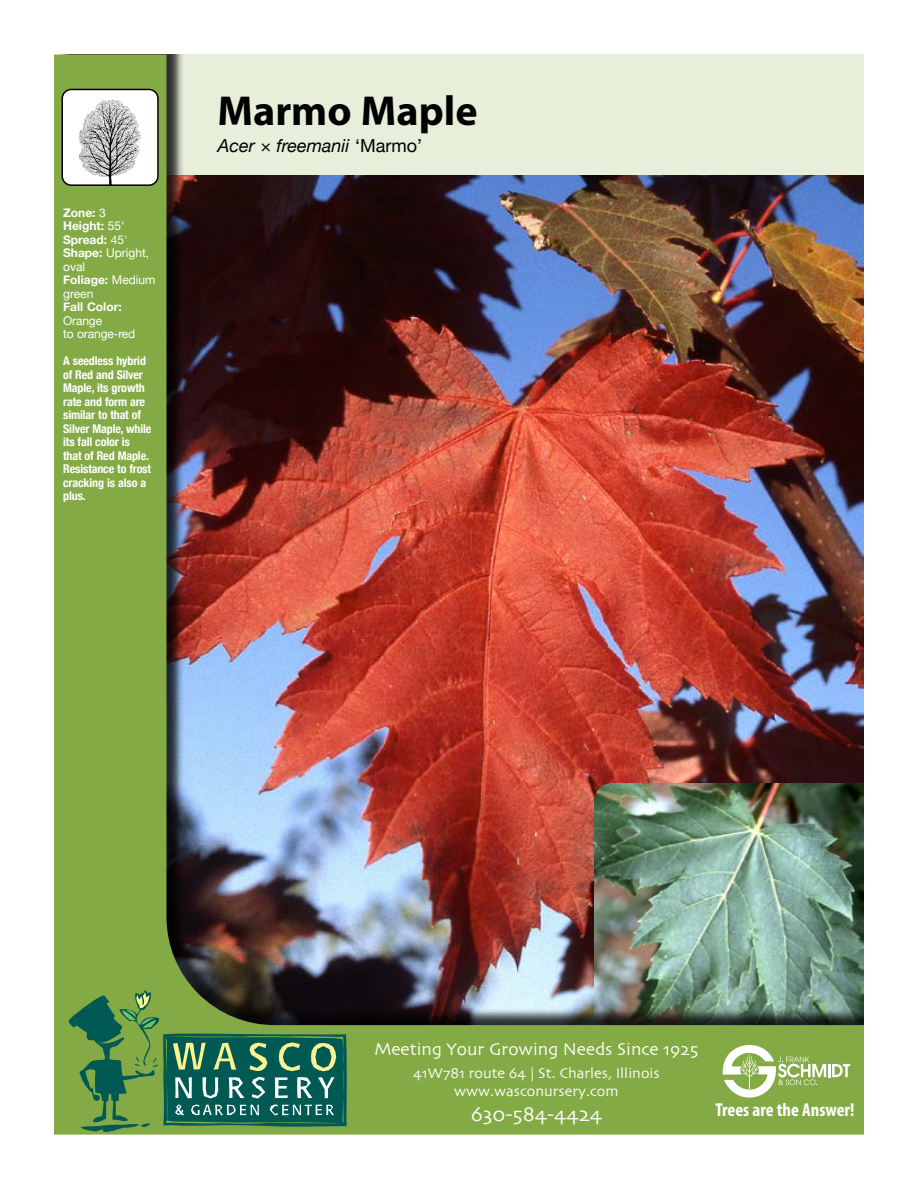
<style>
.page{position:relative;width:918px;height:1188px;background:#fff}
.page>*{position:absolute;margin:0;border:0;box-sizing:border-box;transform-origin:0 0}
.t1{font:700 42px "Myriad Pro";color:#000}
.t2{font:21px "Skia";color:#fff}
.t3{font:700 condensed 18.75px "Myriad Pro";color:#fff}
.t4{font:18px "Skia";color:#fff}
.t5{font:italic 18px "Helvetica Neue";color:#000}
.t6{font:15px/18px "Skia";color:#fff;text-align:center}
.t7{font:700 condensed 12px/13.5px "Helvetica Neue";letter-spacing:-.01em;color:#fff}
.t8{font:700 12px/13.5px "Helvetica Neue";color:#fff}
.t9{font:12px/13.5px "Helvetica Neue";letter-spacing:-.01em;color:#fff}
.s1{font-weight:400}
.s2{font-style:normal}
</style>
<div class="page">
<img style="left:54px;top:55px;width:810px;height:1080px">
<svg style="left:722px;top:1045px;width:128px;height:53px"></svg>
<svg style="left:66px;top:990px;width:281px;height:143px;background:#467b4e"></svg>
<div style="left:62px;top:89px;width:96px;height:96px;background:#fff;border-radius:9px"></div>
<img style="left:78px;top:100px;width:63px;height:83px">
<div style="left:62px;top:89px;width:97px;height:97px;border:2px solid #000;border-radius:9px"></div>
<p class="t8" style="left:63px;top:206px;width:94px">Zone: <span class="s1">3<br></span>Height: <span class="s1">55'<br></span>Spread: <span class="s1">45'<br></span>Shape: <span class="s1">Upright, oval<br></span>Foliage: <span class="s1">Medium green</span></p>
<p class="t8" style="left:63px;top:300px;width:60px">Fall Color:</p>
<p class="t9" style="left:63px;top:314px;width:74px">Orange<br>to orange-red</p>
<p class="t7" style="left:63px;top:353px;width:90px">A seedless hybrid of Red and Silver<br>Maple, its growth rate and form are similar to that of<br>Silver Maple, while its fall color is<br>that of Red Maple.<br>Resistance to frost cracking is also a plus.</p>
<h1 class="t1" style="left:218px;top:84px;width:262px">Marmo Maple</h1>
<h3 class="t5" style="left:218px;top:133px;width:206px">Acer × freemanii <span class="s2">‘Marmo’</span></h3>
<h3 class="t4" style="left:374px;top:1039px;width:325px">Meeting Your Growing Needs Since 1925</h3>
<p class="t6" style="left:413px;top:1065px;width:248px">41W781 route 64 | St. Charles, Illinois www.wasconursery.com</p>
<h2 class="t2" style="left:471px;top:1102px;width:133px">630-584-4424</h2>
<h3 class="t3" style="left:715px;top:1098px;width:141px">Trees are the Answer!</h3>
</div>
